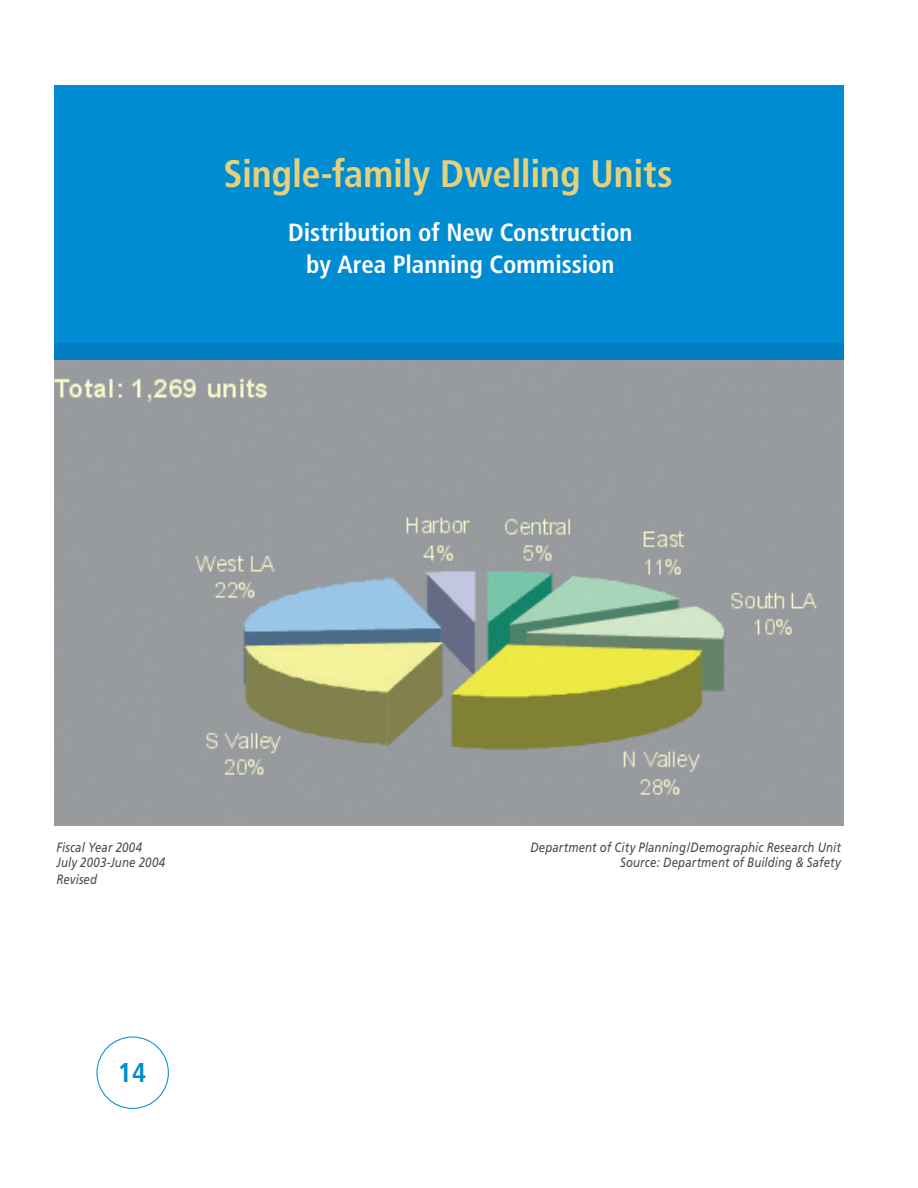
<style>
.page{position:relative;width:918px;height:1188px;background:#fff}
.page>*{position:absolute;margin:0;border:0;box-sizing:border-box;transform-origin:0 0}
.Body_Copy{font:700 condensed 38.25px "Frutiger";letter-spacing:-.005em;color:#e6d079}
.t1{font:700 condensed 27.15px "Frutiger";color:#008cd2}
.Body_Copy-2{font:700 condensed 24.9px/32.2px "Frutiger";color:#fff;text-align:center}
._9pt__Frutiger_Itali{font:italic 13.5px/15px "Frutiger";letter-spacing:.005em;color:#4b4c4d;text-align:right;scale:.85 1}
</style>
<div class="page">
<div style="left:96px;top:1037px;width:73px;height:72px;border:1px solid #008cd2;border-radius:50%"></div>
<img style="left:54px;top:359px;width:789px;height:467px">
<div style="left:54px;top:85px;width:790px;height:259px;background:#008cd2"></div>
<div style="left:54px;top:343px;width:790px;height:16px;background:#007dc0"></div>
<p class="Body_Copy" style="left:223px;top:151px;width:451px">Single-family Dwelling Units</p>
<p class="Body_Copy-2" style="left:288px;top:216px;width:346px">Distribution of New Construction by Area Planning Commission</p>
<p class="_9pt__Frutiger_Itali" style="left:57px;top:840px;width:129px;text-align:left">Fiscal Year 2004<br>July 2003-June 2004</p>
<p class="_9pt__Frutiger_Itali" style="left:57px;top:872px;width:49px">Revised</p>
<p class="t1" style="left:118px;top:1057px;width:30px">14</p>
<p class="_9pt__Frutiger_Itali" style="left:530px;top:840px;width:367px">Department of City Planning/Demographic Research Unit<br>Source: Department of Building &amp; Safety</p>
</div>
